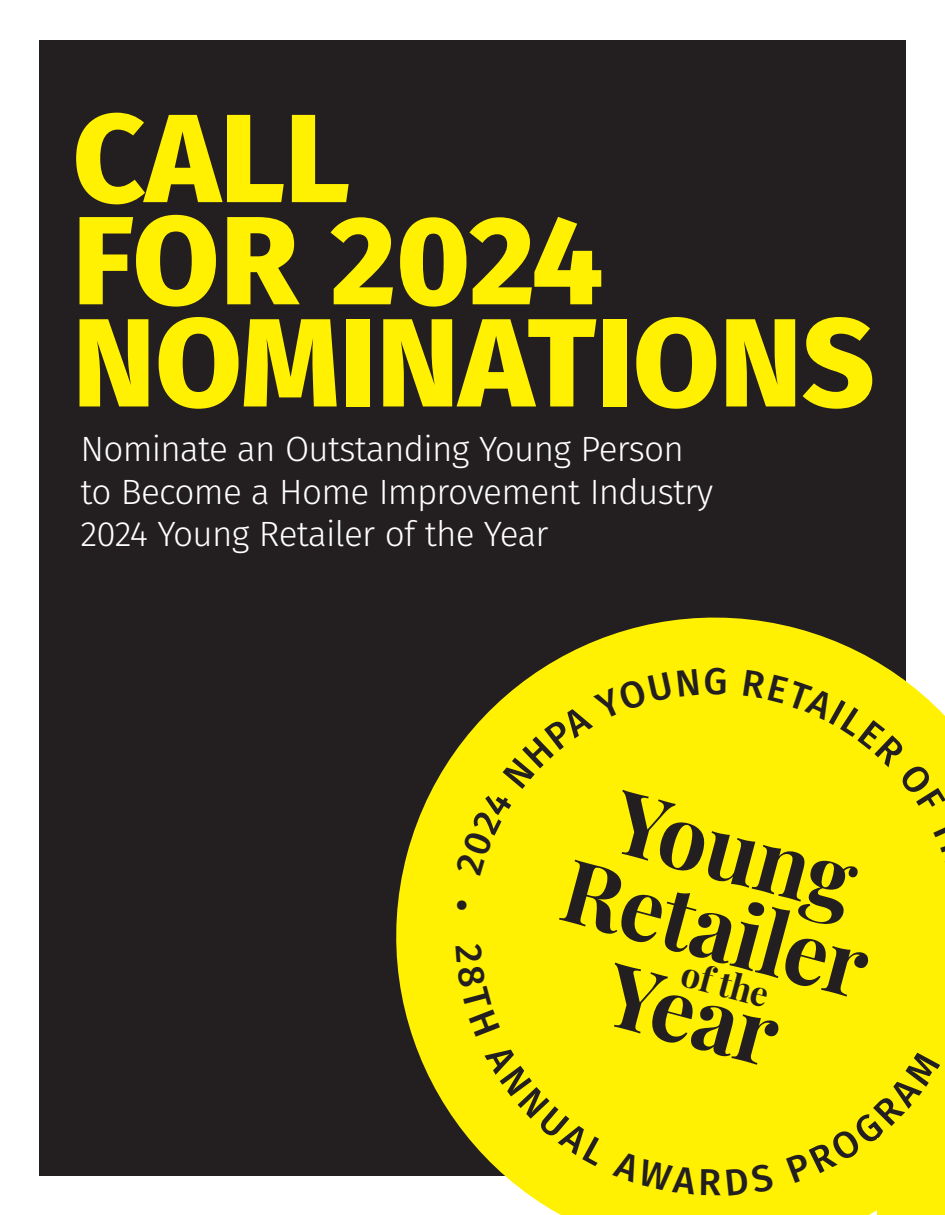
<style>
.page{position:relative;width:945px;height:1215px;background:#fff}
.page>*{position:absolute;margin:0;border:0;box-sizing:border-box;transform-origin:0 0}
.t1{font:800 125.55px "Fira Sans";color:#fff101}
.t2{font:700 87.45px "Playfair Display";color:#231f20}
.t3{font:300 35.1px/42.8px "Fira Sans";letter-spacing:-.02em;color:#fff}
.t4{font:700 34.8px "Playfair Display";color:#231f20}
</style>
<div class="page">
<div style="left:39px;top:40px;width:867px;height:1136px;background:#231f20"></div>
<svg style="left:396px;top:617px;width:549px;height:598px;fill:#fff101"></svg>
<div style="left:878px;top:1139px;width:67px;height:76px;background:#fff101"></div>
<svg style="left:457px;top:900px;width:10px;height:10px"></svg>
<div style="left:455px;top:669px;width:244px;height:208px;background:#fff101"></div>
<svg style="left:705px;top:668px;width:21px;height:27px"></svg>
<div style="left:743px;top:670px;width:202px;height:144px;background:#fff101"></div>
<div style="left:456px;top:944px;width:44px;height:93px;background:#fff101"></div>
<div style="left:484px;top:1043px;width:290px;height:152px;background:#fff101"></div>
<div style="left:786px;top:1051px;width:154px;height:132px;background:#fff101"></div>
<p class="t1" style="left:73px;top:50px;width:279px">CALL</p>
<p class="t1" style="left:73px;top:152px;width:532px">FOR 2024</p>
<p class="t1" style="left:73px;top:254px;width:804px">NOMINATIONS</p>
<p class="t3" style="left:80px;top:427px;width:634px">Nominate an Outstanding Young Person to Become a Home Improvement Industry<br>2024 Young Retailer of the Year</p>
<p class="t2" style="left:634px;top:752px;width:249px;rotate:15deg">Young</p>
<p class="t2" style="left:582px;top:821px;width:315px;rotate:15deg">Retailer</p>
<p class="t2" style="left:626px;top:925px;width:177px;rotate:15deg">Year</p>
<p class="t4" style="left:689px;top:946px;width:90px;rotate:15deg">of the</p>
</div>
